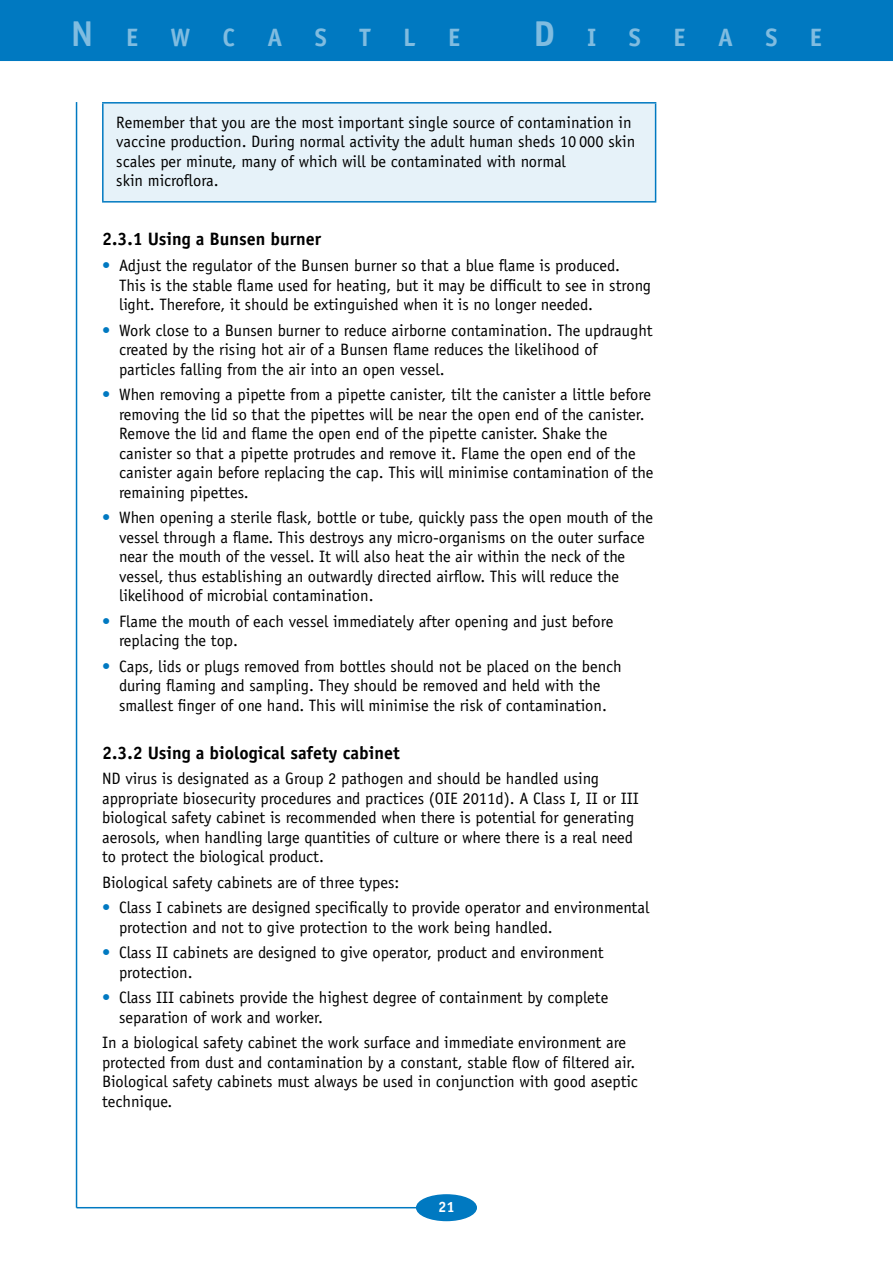
<style>
.page{position:relative;width:893px;height:1263px;background:#fff}
.page>*{position:absolute;margin:0;border:0;box-sizing:border-box;transform-origin:0 0}
.t1{font:700 36px "Officina Sans Std";color:#80bce0}
.t2{font:700 25.2px "Officina Sans Std";color:#80bce0}
.Heading_3{font:700 18px "Officina Sans Std";color:#000}
.Body_bullet_auto{font:16.5px/19.5px "Officina Sans Std";color:#000}
.Body{font:16.5px/19.5px "Officina Sans Std";color:#000}
.t3{font:700 15px "Officina Sans Std";color:#fff}
.s1{font-size:25.2px}
.s2{color:#0079c1}
</style>
<div class="page">
<div style="left:0;top:0;width:893px;height:61px;background:#0079c1"></div>
<div style="left:417px;top:1195px;width:59px;height:25px;background:#0079c1;border-radius:50%"></div>
<div style="left:416px;top:1194px;width:61px;height:27px;border:2px solid #0079c1;border-radius:50%"></div>
<hr style="left:76px;top:102px;width:1px;height:1106px;background:#0079c1">
<hr style="left:77px;top:1207px;width:340px;height:1px;background:#0079c1">
<div style="left:103px;top:103px;width:553px;height:99px;background:#e6f2f9"></div>
<hr style="left:102px;top:102px;width:554px;height:2px;background:#0079c1">
<hr style="left:102px;top:104px;width:2px;height:97px;background:#0079c1">
<hr style="left:655px;top:104px;width:1px;height:97px;background:#0079c1">
<hr style="left:102px;top:201px;width:554px;height:2px;background:#0079c1">
<h1 class="t1" style="left:71px;top:12px;width:69px">N <span class="s1">E</span></h1>
<h2 class="t2" style="left:171px;top:22px;width:22px">W</h2>
<h2 class="t2" style="left:223px;top:22px;width:14px">C</h2>
<h2 class="t2" style="left:268px;top:22px;width:16px">A</h2>
<h2 class="t2" style="left:315px;top:22px;width:14px">S</h2>
<h2 class="t2" style="left:359px;top:22px;width:13px">T</h2>
<h2 class="t2" style="left:403px;top:22px;width:14px">L</h2>
<h2 class="t2" style="left:448px;top:22px;width:14px">E</h2>
<h1 class="t1" style="left:533px;top:12px;width:65px">D <span class="s1">I</span></h1>
<h2 class="t2" style="left:629px;top:22px;width:14px">S</h2>
<h2 class="t2" style="left:673px;top:22px;width:14px">E</h2>
<h2 class="t2" style="left:718px;top:22px;width:16px">A</h2>
<h2 class="t2" style="left:765px;top:22px;width:14px">S</h2>
<h2 class="t2" style="left:810px;top:22px;width:14px">E</h2>
<p class="Body_bullet_auto" style="left:116px;top:112px;width:520px">Remember that you are the most important single source of contamination in vaccine production. During normal activity the adult human sheds 10 000 skin scales per minute, many of which will be contaminated with normal<br>skin microflora.</p>
<h3 class="Heading_3" style="left:102px;top:227px;width:220px">2.3.1 Using a Bunsen burner</h3>
<p class="Body_bullet_auto" style="left:119px;top:255px;width:534px;text-indent:-17px"><span class="s2">•</span> Adjust the regulator of the Bunsen burner so that a blue flame is produced.<br>This is the stable flame used for heating, but it may be difficult to see in strong light. Therefore, it should be extinguished when it is no longer needed.</p>
<p class="Body_bullet_auto" style="left:119px;top:320px;width:535px;text-indent:-17px"><span class="s2">•</span> Work close to a Bunsen burner to reduce airborne contamination. The updraught created by the rising hot air of a Bunsen flame reduces the likelihood of particles falling from the air into an open vessel.</p>
<p class="Body_bullet_auto" style="left:119px;top:385px;width:536px;text-indent:-17px"><span class="s2">•</span> When removing a pipette from a pipette canister, tilt the canister a little before removing the lid so that the pipettes will be near the open end of the canister.<br>Remove the lid and flame the open end of the pipette canister. Shake the canister so that a pipette protrudes and remove it. Flame the open end of the canister again before replacing the cap. This will minimise contamination of the remaining pipettes.</p>
<p class="Body_bullet_auto" style="left:119px;top:508px;width:536px;text-indent:-17px"><span class="s2">•</span> When opening a sterile flask, bottle or tube, quickly pass the open mouth of the vessel through a flame. This destroys any micro-organisms on the outer surface near the mouth of the vessel. It will also heat the air within the neck of the vessel, thus establishing an outwardly directed airflow. This will reduce the likelihood of microbial contamination.</p>
<p class="Body_bullet_auto" style="left:119px;top:611px;width:496px;text-indent:-17px"><span class="s2">•</span> Flame the mouth of each vessel immediately after opening and just before replacing the top.</p>
<p class="Body_bullet_auto" style="left:102px;top:656px;width:521px;text-align:center"><span class="s2">•</span> Caps, lids or plugs removed from bottles should not be placed on the bench during flaming and sampling. They should be removed and held with the smallest finger of one hand. This will minimise the risk of contamination.</p>
<h3 class="Heading_3" style="left:102px;top:741px;width:299px">2.3.2 Using a biological safety cabinet</h3>
<p class="Body" style="left:102px;top:769px;width:538px">ND virus is designated as a Group 2 pathogen and should be handled using appropriate biosecurity procedures and practices (OIE 2011d). A Class I, II or III biological safety cabinet is recommended when there is potential for generating aerosols, when handling large quantities of culture or where there is a real need to protect the biological product.</p>
<p class="Body" style="left:102px;top:872px;width:299px">Biological safety cabinets are of three types:</p>
<p class="Body_bullet_auto" style="left:119px;top:898px;width:532px;text-indent:-17px"><span class="s2">•</span> Class I cabinets are designed specifically to provide operator and environmental protection and not to give protection to the work being handled.</p>
<p class="Body_bullet_auto" style="left:119px;top:943px;width:486px;text-indent:-17px"><span class="s2">•</span> Class II cabinets are designed to give operator, product and environment protection.</p>
<p class="Body_bullet_auto" style="left:119px;top:988px;width:491px;text-indent:-17px"><span class="s2">•</span> Class III cabinets provide the highest degree of containment by complete separation of work and worker.</p>
<p class="Body" style="left:102px;top:1033px;width:537px">In a biological safety cabinet the work surface and immediate environment are protected from dust and contamination by a constant, stable flow of filtered air.<br>Biological safety cabinets must always be used in conjunction with good aseptic technique.</p>
<p class="t3" style="left:438px;top:1197px;width:18px">21</p>
</div>
